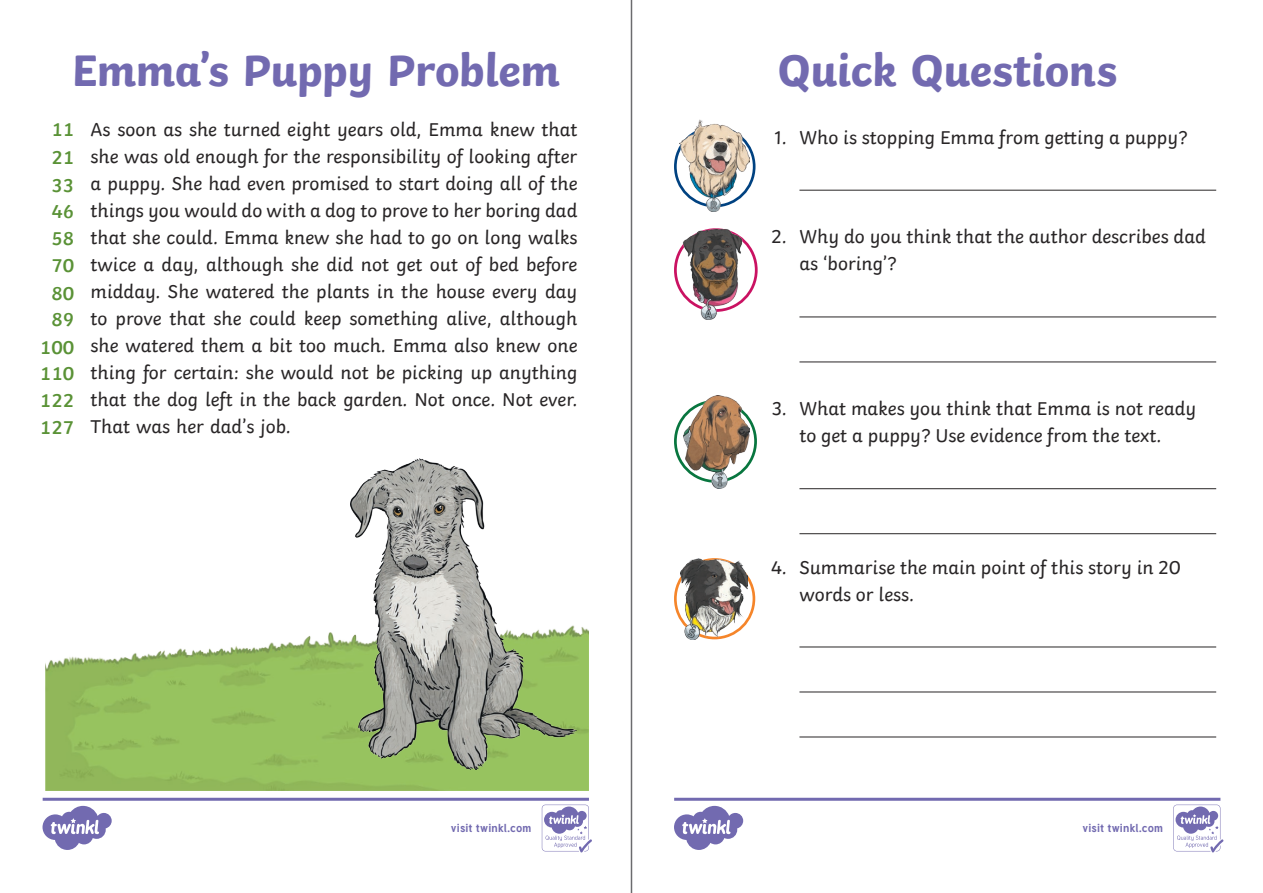
<style>
.page{position:relative;width:1263px;height:893px;background:#fff}
.page>*{position:absolute;margin:0;border:0;box-sizing:border-box;transform-origin:0 0}
.Heading_1{font:700 46.5px "Twinkl";letter-spacing:-.01em;color:#726ab0}
.KS2_Body_Copy{font:19.5px/27px "Twinkl";color:#282526}
.KS1_Body_Copy{font:600 19.5px/27px "Twinkl";color:#5a9236;text-align:justify}
.t1{font:700 11.4px "Tuffy";letter-spacing:.015em;color:#726ab0}
</style>
<div class="page">
<hr style="left:631px;top:0;width:1px;height:893px;background:#6b6b6e">
<img style="left:45px;top:627px;width:544px;height:164px">
<hr style="left:799px;top:190px;width:417px;height:1px;background:#282526">
<hr style="left:799px;top:316px;width:417px;height:1px;background:#282526">
<hr style="left:799px;top:361px;width:417px;height:1px;background:#282526">
<hr style="left:799px;top:488px;width:417px;height:1px;background:#282526">
<hr style="left:799px;top:533px;width:417px;height:1px;background:#282526">
<hr style="left:799px;top:646px;width:417px;height:1px;background:#282526">
<hr style="left:799px;top:691px;width:417px;height:1px;background:#282526">
<hr style="left:799px;top:736px;width:417px;height:1px;background:#282526">
<img style="left:351px;top:459px;width:226px;height:311px">
<svg style="left:675px;top:127px;width:79px;height:79px"></svg>
<div style="left:674px;top:126px;width:81px;height:81px;border:3px solid #004281;border-radius:50%"></div>
<img style="left:680px;top:119px;width:69px;height:93px">
<svg style="left:675px;top:559px;width:79px;height:79px"></svg>
<div style="left:674px;top:558px;width:81px;height:81px;border:3px solid #f5852a;border-radius:50%"></div>
<img style="left:680px;top:558px;width:68px;height:81px">
<svg style="left:675px;top:401px;width:80px;height:80px"></svg>
<div style="left:674px;top:400px;width:83px;height:83px;border:3px solid #08763f;border-radius:50%"></div>
<img style="left:683px;top:395px;width:66px;height:93px">
<svg style="left:675px;top:230px;width:81px;height:80px"></svg>
<div style="left:674px;top:228px;width:84px;height:84px;border:3px solid #ca1262;border-radius:50%"></div>
<img style="left:682px;top:228px;width:62px;height:92px">
<svg style="left:43px;top:798px;width:549px;height:54px"></svg>
<svg style="left:674px;top:798px;width:549px;height:54px"></svg>
<div style="left:124px;top:809px;width:81px;height:32px;background:#fff"></div>
<div style="left:749px;top:809px;width:81px;height:32px;background:#fff"></div>
<p class="Heading_1" style="left:72px;top:32px;width:489px">Emma’s Puppy Problem</p>
<p class="Heading_1" style="left:777px;top:32px;width:341px">Quick Questions</p>
<p class="KS2_Body_Copy" style="left:91px;top:114px;width:488px;text-align:justify">As soon as she turned eight years old, Emma knew that she was old enough for the responsibility of looking after a puppy. She had even promised to start doing all of the things you would do with a dog to prove to her boring dad that she could. Emma knew she had to go on long walks twice a day, although she did not get out of bed before midday. She watered the plants in the house every day to prove that she could keep something alive, although she watered them a bit too much. Emma also knew one thing for certain: she would not be picking up anything that the dog left in the back garden. Not once. Not ever.<br>That was her dad’s job.</p>
<p class="KS2_Body_Copy" style="left:775px;top:122px;width:415px">1. Who is stopping Emma from getting a puppy?</p>
<p class="KS1_Body_Copy" style="left:51px;top:114px;width:25px">11</p>
<p class="KS1_Body_Copy" style="left:51px;top:142px;width:25px">21</p>
<p class="KS1_Body_Copy" style="left:51px;top:170px;width:25px">33<br>46<br>58<br>70<br>80</p>
<p class="KS1_Body_Copy" style="left:40px;top:303px;width:36px;line-height:28.5px;text-align:center">89<br>100</p>
<p class="KS1_Body_Copy" style="left:40px;top:358px;width:36px">110<br>122<br>127</p>
<p class="KS2_Body_Copy" style="left:799px;top:222px;width:408px;text-indent:-28px">2. Why do you think that the author describes dad as ‘boring’?</p>
<p class="KS2_Body_Copy" style="left:772px;top:393px;width:426px;text-align:center">3. What makes you think that Emma is not ready to get a puppy? Use evidence from the text.</p>
<p class="KS2_Body_Copy" style="left:799px;top:552px;width:383px;text-indent:-28px">4. Summarise the main point of this story in 20 words or less.</p>
<p class="t1" style="left:451px;top:819px;width:82px">visit twinkl.com</p>
<p class="t1" style="left:1082px;top:819px;width:82px">visit twinkl.com</p>
</div>
